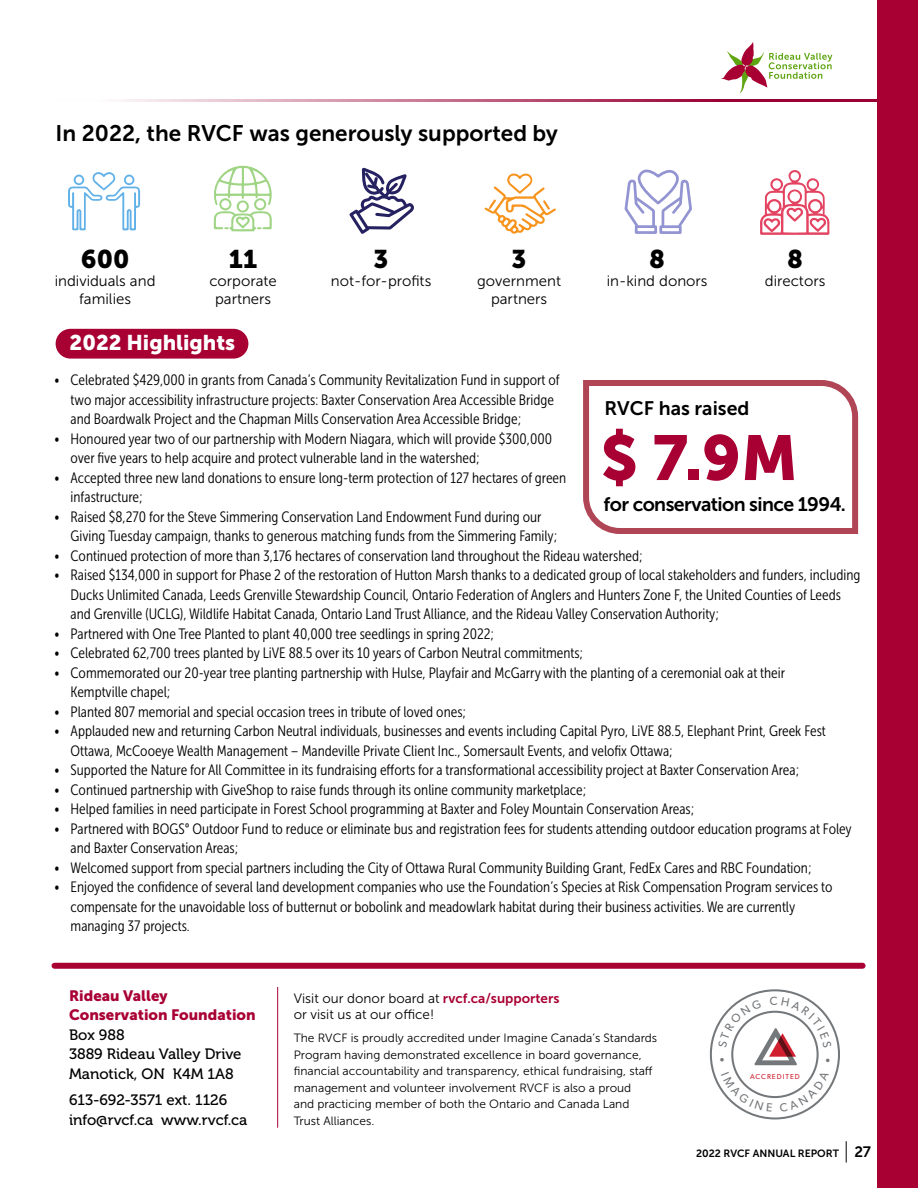
<style>
.page{position:relative;width:918px;height:1188px;background:#fff}
.page>*{position:absolute;margin:0;border:0;box-sizing:border-box;transform-origin:0 0}
.t1{font:63px "Museo Sans 900";color:#a90034}
.t2{font:25.5px "Museo Sans 900";color:#000}
.t3{font:22.5px "Museo Sans 700";color:#000}
.t4{font:21.3px "Museo Sans 900";color:#fff}
.t5{font:19.5px "Museo Sans 700";letter-spacing:-.03em;color:#000}
.t6{font:19.5px "Museo Sans 700";color:#000}
.t7{font:15px/19.5px "Museo Sans Cond 300";color:#000}
.t8{font:15px/18px "Museo Sans 300";color:#000;text-align:center}
.t9{font:15px/19.5px "Museo 500";color:#000}
.t10{font:15px/19.5px "Museo Sans 900";color:#a90034}
.t11{font:13.5px/16.2px "Museo Sans 300";color:#000}
.t12{font:12px/16.5px "Museo Sans 300";color:#000}
.t13{font:10.5px "Museo Sans 700";color:#000}
.t14{font:7.2px "Gibson";letter-spacing:.14em;color:#d0202f}
.s1{font-family:"Museo Sans 700";color:#a90034}
.s2{font-size:15px}
</style>
<div class="page">
<hr style="left:54px;top:99px;width:864px;height:3px;background:#903">
<svg style="left:721px;top:42px;width:111px;height:51px"></svg>
<div style="left:878px;top:0;width:40px;height:1188px;background:#a90034"></div>
<svg style="left:760px;top:170px;width:70px;height:65px"></svg>
<svg style="left:213px;top:165px;width:59px;height:66px"></svg>
<svg style="left:68px;top:172px;width:72px;height:59px"></svg>
<svg style="left:484px;top:173px;width:72px;height:61px"></svg>
<div style="left:635px;top:225px;width:22px;height:9px;border:3px solid #9394d2"></div>
<div style="left:659px;top:225px;width:23px;height:9px;border:3px solid #9394d2"></div>
<svg style="left:624px;top:169px;width:68px;height:61px"></svg>
<svg style="left:349px;top:169px;width:65px;height:65px"></svg>
<hr style="left:277px;top:987px;width:1px;height:141px;background:#a90034">
<div style="left:54px;top:963px;width:809px;height:6px;background:#a90034"></div>
<svg style="left:583px;top:380px;width:276px;height:154px"></svg>
<div style="left:56px;top:329px;width:192px;height:30px;background:#a90034;border-radius:15px"></div>
<svg style="left:846px;top:1141px;width:1px;height:21px"></svg>
<svg style="left:709px;top:989px;width:131px;height:131px"></svg>
<h3 class="t3" style="left:56px;top:121px;width:504px">In 2022, the RVCF was generously supported by</h3>
<h2 class="t2" style="left:81px;top:245px;width:50px">600</h2>
<p class="t8" style="left:55px;top:272px;width:102px">individuals and families</p>
<h2 class="t2" style="left:229px;top:245px;width:30px">11</h2>
<p class="t8" style="left:209px;top:272px;width:69px">corporate partners</p>
<h3 class="t4" style="left:70px;top:331px;width:167px">2022 Highlights</h3>
<h2 class="t2" style="left:374px;top:245px;width:16px">3</h2>
<p class="t8" style="left:331px;top:272px;width:102px">not-for-profits</p>
<h2 class="t2" style="left:512px;top:245px;width:16px">3</h2>
<p class="t8" style="left:477px;top:272px;width:85px">government partners</p>
<h2 class="t2" style="left:649px;top:245px;width:17px">8</h2>
<p class="t8" style="left:607px;top:272px;width:102px">in-kind donors</p>
<h2 class="t2" style="left:787px;top:245px;width:17px">8</h2>
<p class="t8" style="left:765px;top:272px;width:62px">directors</p>
<p class="t7" style="left:71px;top:370px;width:491px;text-indent:-16px">• Celebrated $429,000 in grants from Canada’s Community Revitalization Fund in support of two major accessibility infrastructure projects: Baxter Conservation Area Accessible Bridge and Boardwalk Project and the Chapman Mills Conservation Area Accessible Bridge;</p>
<p class="t7" style="left:71px;top:429px;width:483px;text-indent:-16px">• Honoured year two of our partnership with Modern Niagara, which will provide $300,000 over five years to help acquire and protect vulnerable land in the watershed;</p>
<p class="t7" style="left:71px;top:468px;width:497px;text-indent:-16px">• Accepted three new land donations to ensure long-term protection of 127 hectares of green infastructure;</p>
<p class="t7" style="left:71px;top:507px;width:488px;text-indent:-16px">• Raised $8,270 for the Steve Simmering Conservation Land Endowment Fund during our<br>Giving Tuesday campaign, thanks to generous matching funds from the Simmering Family;</p>
<p class="t7" style="left:54px;top:546px;width:590px">• Continued protection of more than 3,176 hectares of conservation land throughout the Rideau watershed;</p>
<p class="t7" style="left:71px;top:565px;width:791px;text-indent:-16px">• Raised $134,000 in support for Phase 2 of the restoration of Hutton Marsh thanks to a dedicated group of local stakeholders and funders, including<br>Ducks Unlimited Canada, Leeds Grenville Stewardship Council, Ontario Federation of Anglers and Hunters Zone F, the United Counties of Leeds and Grenville (UCLG), Wildlife Habitat Canada, Ontario Land Trust Alliance, and the Rideau Valley Conservation Authority;</p>
<p class="t7" style="left:54px;top:624px;width:441px">• Partnered with One Tree Planted to plant 40,000 tree seedlings in spring 2022;</p>
<p class="t7" style="left:54px;top:643px;width:530px">• Celebrated 62,700 trees planted by LiVE 88.5 over its 10 years of Carbon Neutral commitments;</p>
<p class="t7" style="left:71px;top:663px;width:716px;text-indent:-16px">• Commemorated our 20-year tree planting partnership with Hulse, Playfair and McGarry with the planting of a ceremonial oak at their<br>Kemptville chapel;</p>
<p class="t7" style="left:54px;top:702px;width:413px">• Planted 807 memorial and special occasion trees in tribute of loved ones;</p>
<p class="t7" style="left:71px;top:721px;width:757px;text-indent:-16px">• Applauded new and returning Carbon Neutral individuals, businesses and events including Capital Pyro, LiVE 88.5, Elephant Print, Greek Fest<br>Ottawa, McCooeye Wealth Management – Mandeville Private Client Inc., Somersault Events, and velofix Ottawa;</p>
<p class="t7" style="left:54px;top:760px;width:747px">• Supported the Nature for All Committee in its fundraising efforts for a transformational accessibility project at Baxter Conservation Area;</p>
<p class="t7" style="left:54px;top:780px;width:534px">• Continued partnership with GiveShop to raise funds through its online community marketplace;</p>
<p class="t7" style="left:54px;top:799px;width:642px">• Helped families in need participate in Forest School programming at Baxter and Foley Mountain Conservation Areas;</p>
<p class="t7" style="left:71px;top:819px;width:783px;text-indent:-16px">• Partnered with BOGS° Outdoor Fund to reduce or eliminate bus and registration fees for students attending outdoor education programs at Foley and Baxter Conservation Areas;</p>
<p class="t7" style="left:54px;top:858px;width:759px">• Welcomed support from special partners including the City of Ottawa Rural Community Building Grant, FedEx Cares and RBC Foundation;</p>
<p class="t7" style="left:71px;top:877px;width:763px;text-indent:-16px">• Enjoyed the confidence of several land development companies who use the Foundation’s Species at Risk Compensation Program services to compensate for the unavoidable loss of butternut or bobolink and meadowlark habitat during their business activities. We are currently managing 37 projects.</p>
<h3 class="t6" style="left:604px;top:397px;width:146px">RVCF has raised</h3>
<h1 class="t1" style="left:601px;top:422px;width:199px">$ 7.9M</h1>
<h3 class="t5" style="left:604px;top:494px;width:244px">for conservation since 1994.</h3>
<p class="t10" style="left:69px;top:986px;width:188px">Rideau Valley<br>Conservation Foundation</p>
<p class="t9" style="left:69px;top:1025px;width:174px">Box 988<br>3889 Rideau Valley Drive<br>Manotick, ON K4M 1A8</p>
<p class="t9" style="left:69px;top:1091px;width:180px">613-692-3571 ext. 1126 info@rvcf.ca www.rvcf.ca</p>
<p class="t11" style="left:294px;top:990px;width:267px">Visit our donor board at <span class="s1">rvcf.ca/supporters </span>or visit us at our office!</p>
<p class="t12" style="left:294px;top:1030px;width:365px">The RVCF is proudly accredited under Imagine Canada’s Standards Program having demonstrated excellence in board governance, financial accountability and transparency, ethical fundraising, staff management and volunteer involvement RVCF is also a proud<br>and practicing member of both the Ontario and Canada Land Trust Alliances.</p>
<p class="t14" style="left:750px;top:1072px;width:51px">ACCREDITED</p>
<p class="t13" style="left:696px;top:1147px;width:176px">2022 RVCF ANNUAL REPORT <span class="s2">27</span></p>
</div>
